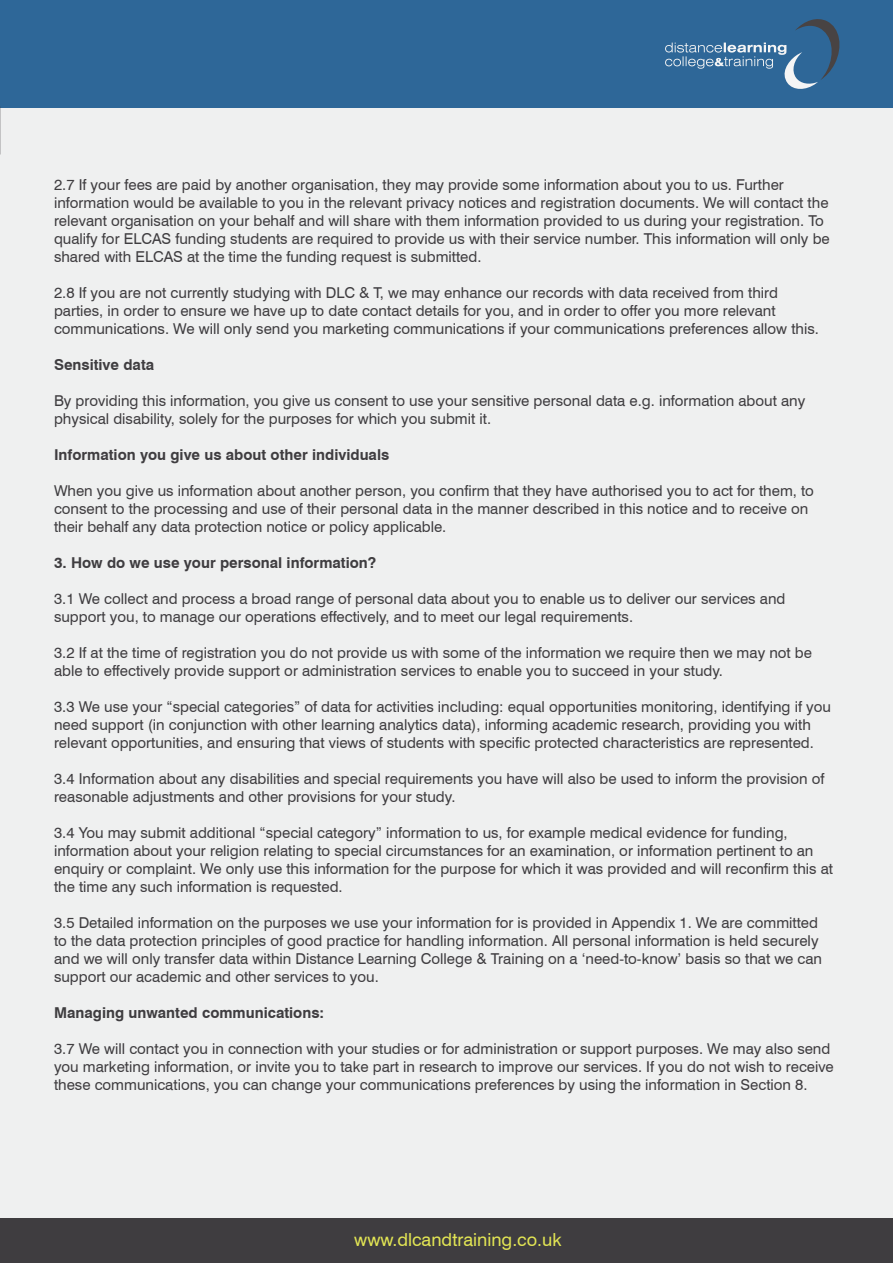
<style>
.page{position:relative;width:893px;height:1263px;background:#fff}
.page>*{position:absolute;margin:0;border:0;box-sizing:border-box;transform-origin:0 0}
.t1{font:18px "Swiss 721 BT";color:#e2e554}
.t2{font:15px/18px "Swiss 721 BT";color:#3f3d40}
.t3{font:700 15px "Swiss 721 BT";color:#3f3d40}
</style>
<div class="page">
<div style="left:0;top:108px;width:893px;height:1111px;background:#eff0f0"></div>
<div style="left:0;top:0;width:893px;height:107px;background:#2e6798"></div>
<svg style="left:665px;top:19px;width:175px;height:70px"></svg>
<div style="left:0;top:1218px;width:893px;height:45px;background:#3f3d40"></div>
<div style="left:0;top:0;width:37px;height:108px;background:#2e6798"></div>
<p class="t2" style="left:54px;top:176px;width:777px">2.7 If your fees are paid by another organisation, they may provide some information about you to us. Further information would be available to you in the relevant privacy notices and registration documents. We will contact the relevant organisation on your behalf and will share with them information provided to us during your registration. To qualify for ELCAS funding students are required to provide us with their service number. This information will only be shared with ELCAS at the time the funding request is submitted.</p>
<p class="t2" style="left:54px;top:284px;width:766px">2.8 If you are not currently studying with DLC &amp; T, we may enhance our records with data received from third parties, in order to ensure we have up to date contact details for you, and in order to offer you more relevant communications. We will only send you marketing communications if your communications preferences allow this.</p>
<p class="t3" style="left:54px;top:356px;width:102px">Sensitive data</p>
<p class="t2" style="left:54px;top:392px;width:753px">By providing this information, you give us consent to use your sensitive personal data e.g. information about any physical disability, solely for the purposes for which you submit it.</p>
<p class="t3" style="left:54px;top:446px;width:337px">Information you give us about other individuals</p>
<p class="t2" style="left:54px;top:482px;width:761px">When you give us information about another person, you confirm that they have authorised you to act for them, to consent to the processing and use of their personal data in the manner described in this notice and to receive on their behalf any data protection notice or policy applicable.</p>
<p class="t3" style="left:54px;top:554px;width:324px">3. How do we use your personal information?</p>
<p class="t2" style="left:54px;top:590px;width:733px">3.1 We collect and process a broad range of personal data about you to enable us to deliver our services and support you, to manage our operations effectively, and to meet our legal requirements.</p>
<p class="t2" style="left:54px;top:644px;width:760px">3.2 If at the time of registration you do not provide us with some of the information we require then we may not be able to effectively provide support or administration services to enable you to succeed in your study.</p>
<p class="t2" style="left:54px;top:698px;width:778px">3.3 We use your “special categories” of data for activities including: equal opportunities monitoring, identifying if you need support (in conjunction with other learning analytics data), informing academic research, providing you with relevant opportunities, and ensuring that views of students with specific protected characteristics are represented.</p>
<p class="t2" style="left:54px;top:770px;width:772px">3.4 Information about any disabilities and special requirements you have will also be used to inform the provision of reasonable adjustments and other provisions for your study.</p>
<p class="t2" style="left:54px;top:824px;width:781px">3.4 You may submit additional “special category” information to us, for example medical evidence for funding, information about your religion relating to special circumstances for an examination, or information pertinent to an enquiry or complaint. We only use this information for the purpose for which it was provided and will reconfirm this at the time any such information is requested.</p>
<p class="t2" style="left:54px;top:914px;width:770px">3.5 Detailed information on the purposes we use your information for is provided in Appendix 1. We are committed to the data protection principles of good practice for handling information. All personal information is held securely and we will only transfer data within Distance Learning College &amp; Training on a ‘need-to-know’ basis so that we can support our academic and other services to you.</p>
<p class="t3" style="left:54px;top:1004px;width:272px">Managing unwanted communications:</p>
<p class="t2" style="left:54px;top:1040px;width:781px">3.7 We will contact you in connection with your studies or for administration or support purposes. We may also send you marketing information, or invite you to take part in research to improve our services. If you do not wish to receive these communications, you can change your communications preferences by using the information in Section 8.</p>
<p class="t1" style="left:354px;top:1228px;width:209px">www.dlcandtraining.co.uk</p>
</div>
